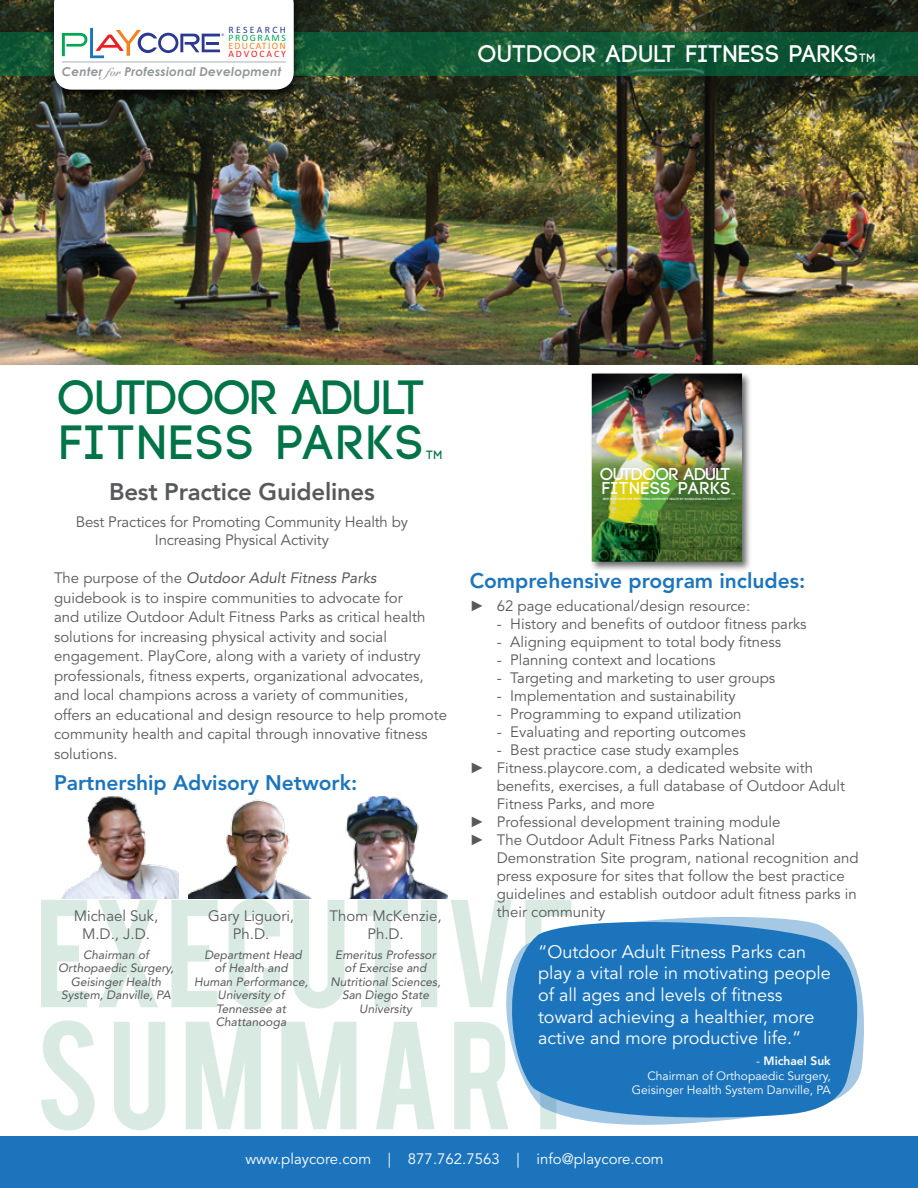
<style>
.page{position:relative;width:918px;height:1188px;background:#fff}
.page>*{position:absolute;margin:0;border:0;box-sizing:border-box;transform-origin:0 0}
.t1{font:700 48px/45px "Code";letter-spacing:.025em;color:#007447}
.t2{font:700 24px "Code";letter-spacing:.05em;color:#fff}
.t3{font:800 24px "Avenir";letter-spacing:-.01em;color:#58595b}
.t4{font:800 21px "Avenir LT Std";color:#1c75bc}
.t5{font:18px/21.6px "Avenir LT Std";color:#fff}
.t6{font:700 17.25px/14.7px "Code";letter-spacing:.025em;color:#fff}
.t7{font:15px/19.5px "Avenir LT Std";color:#58595b;text-align:center}
.t8{font:15px/18px "Avenir";letter-spacing:-.01em;color:#58595b;text-align:center}
.t9{font:15px "Avenir LT Std";color:#fff}
.t10{font:italic 700 12.15px "Century Gothic";letter-spacing:.015em;color:#939598}
.t11{font:italic 12px/13.5px "Avenir LT Std";color:#58595b;text-align:center}
.t12{font:12px/14.4px "Avenir LT Std";color:#fff;text-align:right}
.t13{font:700 12px "Code";color:#007447}
.t14{font:9.75px "Calibri";letter-spacing:.13em;color:#f58220}
.t15{font:9.75px "Calibri";letter-spacing:.235em;color:#2b3990}
.t16{font:9.75px "Calibri";letter-spacing:.155em;color:#00a651}
.t17{font:9.75px "Calibri";letter-spacing:.195em;color:#ed1d24}
.t18{font:700 3px "Code";color:#fff}
.s1{font-family:"Snell Roundhand Bold Script";font-weight:400;font-style:normal}
.s2{font-size:12px}
.s3{font-style:italic}
.s4{font-family:"Arial"}
.s5{font-weight:800}
</style>
<div class="page">
<img style="left:0;top:0;width:918px;height:364px">
<svg style="left:0;top:32px;width:918px;height:44px;background:#115836"></svg>
<div style="left:0;top:1137px;width:918px;height:51px;background:#1c75bc"></div>
<div style="left:46px;top:0;width:256px;height:104px;background:#000;opacity:.75"></div>
<svg style="left:54px;top:0;width:240px;height:90px"></svg>
<hr style="left:62px;top:61px;width:224px;height:2px;background:#bcbec0">
<svg style="left:41px;top:1020px;width:516px;height:110px"></svg>
<svg style="left:41px;top:899px;width:530px;height:110px"></svg>
<div style="left:590px;top:371px;width:162px;height:201px;background:#000;opacity:.6"></div>
<img style="left:592px;top:374px;width:150px;height:188px">
<img style="left:640px;top:510px;width:97px;height:11px">
<img style="left:619px;top:523px;width:119px;height:11px">
<img style="left:672px;top:537px;width:66px;height:10px">
<img style="left:599px;top:550px;width:138px;height:10px">
<img style="left:345px;top:796px;width:103px;height:103px">
<img style="left:61px;top:796px;width:117px;height:103px">
<img style="left:189px;top:799px;width:123px;height:100px">
<svg style="left:502px;top:914px;width:299px;height:213px"></svg>
<svg style="left:510px;top:921px;width:354px;height:197px;background:#3584c3"></svg>
<p class="t15" style="left:228px;top:24px;width:59px">RESEARCH</p>
<p class="t16" style="left:228px;top:32px;width:59px">PROGRAMS</p>
<p class="t14" style="left:228px;top:40px;width:59px">EDUCATION</p>
<p class="t17" style="left:228px;top:48px;width:59px">ADVOCACY</p>
<p class="t10" style="left:62px;top:64px;width:221px">Center <span class="s1">for</span> Professional Development</p>
<h2 class="t2" style="left:479px;top:42px;width:398px">OUTDOOR ADULT FITNESS PARKS<span class="s2">TM</span></h2>
<h1 class="t1" style="left:59px;top:377px;width:368px">OUTDOOR ADULT<br>FITNESS PARKS</h1>
<p class="t13" style="left:426px;top:449px;width:17px">TM</p>
<h2 class="t3" style="left:109px;top:473px;width:267px">Best Practice Guidelines</h2>
<p class="t8" style="left:76px;top:513px;width:334px">Best Practices for Promoting Community Health by<br>Increasing Physical Activity</p>
<p class="t6" style="left:600px;top:467px;width:132px">OUTDOOR ADULT<br>FITNESS PARKS</p>
<p class="t18" style="left:732px;top:493px;width:5px">TM</p>
<p class="t18" style="left:603px;top:497px;width:129px">BEST PRACTICES FOR PROMOTING COMMUNITY HEALTH BY INCREASING PHYSICAL ACTIVITY</p>
<p class="t7" style="left:54px;top:569px;width:395px;text-align:left">The purpose of the <span class="s3">Outdoor Adult Fitness Parks </span>guidebook is to inspire communities to advocate for<br>and utilize Outdoor Adult Fitness Parks as critical health solutions for increasing physical activity and social engagement. PlayCore, along with a variety of industry professionals, fitness experts, organizational advocates, and local champions across a variety of communities, offers an educational and design resource to help promote community health and capital through innovative fitness solutions.</p>
<h3 class="t4" style="left:470px;top:568px;width:337px">Comprehensive program includes:</h3>
<p class="t7" style="left:470px;top:597px;width:282px"><span class="s4">►</span> 62 page educational/design resource:</p>
<p class="t7" style="left:497px;top:615px;width:311px">- History and benefits of outdoor fitness parks</p>
<p class="t7" style="left:497px;top:633px;width:286px">- Aligning equipment to total body fitness</p>
<p class="t7" style="left:497px;top:651px;width:220px">- Planning context and locations</p>
<p class="t7" style="left:497px;top:669px;width:280px">- Targeting and marketing to user groups</p>
<p class="t7" style="left:497px;top:687px;width:240px">- Implementation and sustainability</p>
<p class="t7" style="left:497px;top:705px;width:246px">- Programming to expand utilization</p>
<p class="t7" style="left:497px;top:723px;width:251px">- Evaluating and reporting outcomes</p>
<p class="t7" style="left:497px;top:741px;width:244px">- Best practice case study examples</p>
<p class="t7" style="left:470px;top:759px;width:345px"><span class="s4">►</span> Fitness.playcore.com, a dedicated website with</p>
<p class="t7" style="left:497px;top:777px;width:350px">benefits, exercises, a full database of Outdoor Adult</p>
<p class="t7" style="left:497px;top:795px;width:160px">Fitness Parks, and more</p>
<p class="t7" style="left:470px;top:813px;width:312px"><span class="s4">►</span> Professional development training module</p>
<p class="t7" style="left:470px;top:831px;width:307px"><span class="s4">►</span> The Outdoor Adult Fitness Parks National</p>
<p class="t7" style="left:497px;top:849px;width:363px">Demonstration Site program, national recognition and</p>
<p class="t7" style="left:497px;top:867px;width:349px">press exposure for sites that follow the best practice</p>
<p class="t7" style="left:497px;top:885px;width:361px">guidelines and establish outdoor adult fitness parks in</p>
<p class="t7" style="left:497px;top:903px;width:110px">their community</p>
<h3 class="t4" style="left:54px;top:771px;width:305px">Partnership Advisory Network:</h3>
<p class="t7" style="left:74px;top:907px;width:86px;line-height:18px">Michael Suk,<br>M.D., J.D.</p>
<p class="t11" style="left:58px;top:948px;width:117px">Chairman of<br>Orthopaedic Surgery,<br>Geisinger Health<br>System, Danville, PA</p>
<p class="t7" style="left:330px;top:907px;width:114px;line-height:18px">Thom McKenzie,<br>Ph.D.</p>
<p class="t11" style="left:330px;top:948px;width:112px">Emeritus Professor of Exercise and<br>Nutritional Sciences,<br>San Diego State<br>University</p>
<p class="t7" style="left:208px;top:907px;width:88px;line-height:18px">Gary Liguori,<br>Ph.D.</p>
<p class="t11" style="left:194px;top:948px;width:115px">Department Head<br>of Health and<br>Human Performance,<br>University of<br>Tennessee at<br>Chattanooga</p>
<p class="t5" style="left:538px;top:941px;width:294px">“Outdoor Adult Fitness Parks can play a vital role in motivating people of all ages and levels of fitness toward achieving a healthier, more active and more productive life.”</p>
<p class="t12" style="left:632px;top:1054px;width:200px">- <span class="s5">Michael Suk<br></span>Chairman of Orthopaedic Surgery,<br>Geisinger Health System Danville, PA</p>
<p class="t9" style="left:245px;top:1150px;width:420px">www.playcore.com | 877.762.7563 | info@playcore.com</p>
</div>
